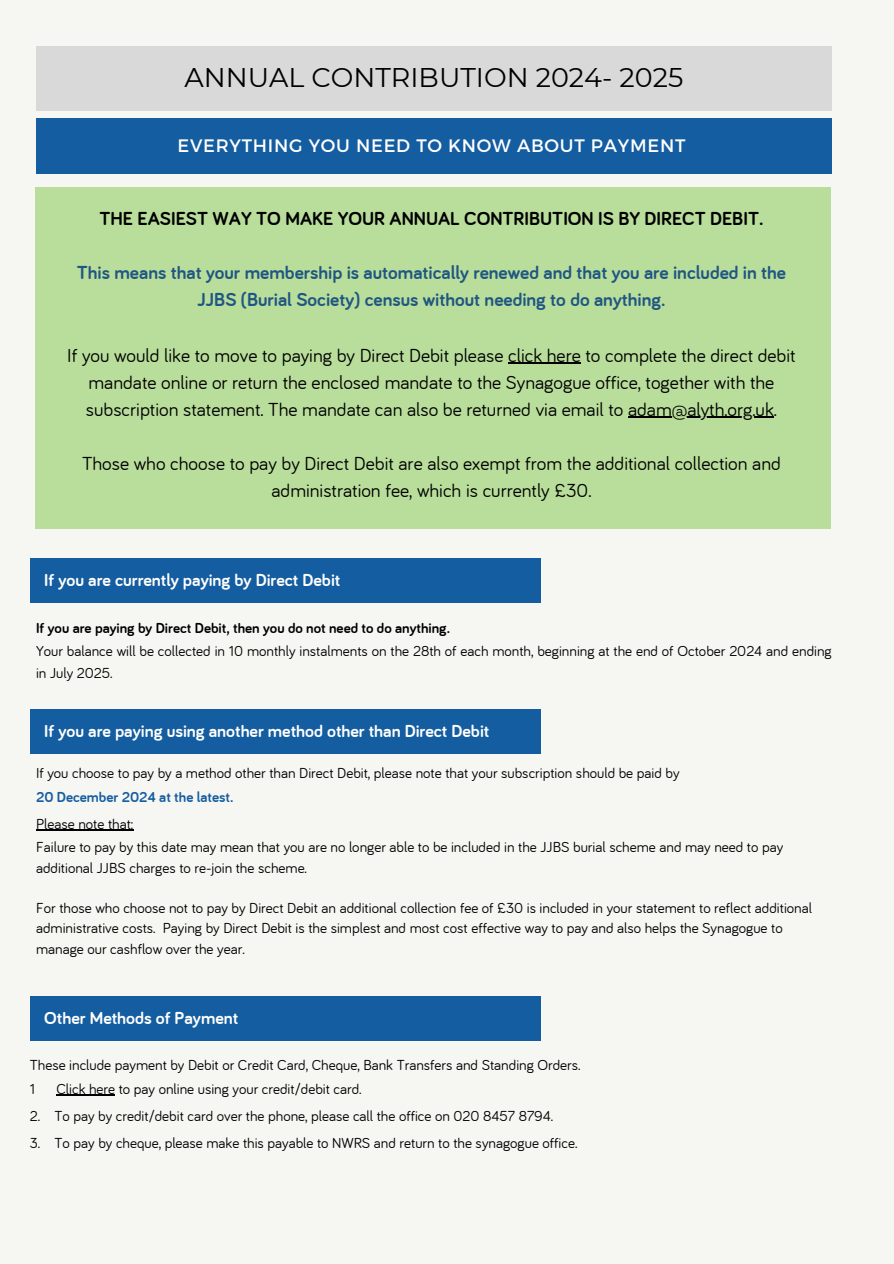
<style>
.page{position:relative;width:894px;height:1264px;background:#fff}
.page>*{position:absolute;margin:0;border:0;box-sizing:border-box;transform-origin:0 0}
.t1{font:27px "Montserrat";color:#000}
.t2{font:19.5px/27px "Bariol";color:#000;text-align:center}
.t3{font:700 19.5px/27px "Bariol";color:#205682;text-align:center}
.t4{font:700 19.5px "Bariol";color:#000}
.t5{font:700 18px "Bariol";color:#fff}
.t6{font:18px "Montserrat";letter-spacing:.04em;color:#fff}
.t7{font:15px/20.2px "Bariol";color:#000}
.t8{font:700 15px "Bariol";color:#000}
.t9{font:700 15px "Bariol";color:#145da0}
</style>
<div class="page">
<div style="left:0;top:0;width:893px;height:1263px;background:#f6f6f2"></div>
<div style="left:36px;top:47px;width:795px;height:64px;background:#d9d9d9"></div>
<div style="left:36px;top:118px;width:795px;height:56px;background:#145da0"></div>
<div style="left:36px;top:188px;width:794px;height:341px;background:#b9de9b"></div>
<div style="left:30px;top:558px;width:510px;height:45px;background:#145da0"></div>
<hr style="left:508px;top:362px;width:72px;height:2px;background:#000">
<hr style="left:627px;top:416px;width:146px;height:2px;background:#000">
<div style="left:30px;top:709px;width:510px;height:44px;background:#145da0"></div>
<hr style="left:36px;top:829px;width:97px;height:2px;background:#000">
<div style="left:30px;top:995px;width:510px;height:45px;background:#145da0"></div>
<hr style="left:56px;top:1094px;width:59px;height:1px;background:#000">
<h1 class="t1" style="left:184px;top:61px;width:500px">ANNUAL CONTRIBUTION 2024- 2025</h1>
<h3 class="t6" style="left:177px;top:134px;width:509px">EVERYTHING YOU NEED TO KNOW ABOUT PAYMENT</h3>
<h2 class="t4" style="left:99px;top:205px;width:665px">THE EASIEST WAY TO MAKE YOUR ANNUAL CONTRIBUTION IS BY DIRECT DEBIT.</h2>
<h4 class="t3" style="left:77px;top:259px;width:710px">This means that your membership is automatically renewed and that you are included in the<br>JJBS (Burial Society) census without needing to do anything.</h4>
<h5 class="t2" style="left:67px;top:341px;width:729px">If you would like to move to paying by Direct Debit please click here to complete the direct debit mandate online or return the enclosed mandate to the Synagogue office, together with the subscription statement. The mandate can also be returned via email to adam@alyth.org.uk.</h5>
<h5 class="t2" style="left:82px;top:449px;width:700px">Those who choose to pay by Direct Debit are also exempt from the additional collection and administration fee, which is currently £30.</h5>
<h4 class="t5" style="left:44px;top:568px;width:297px">If you are currently paying by Direct Debit</h4>
<p class="t8" style="left:36px;top:617px;width:415px">If you are paying by Direct Debit, then you do not need to do anything.</p>
<p class="t7" style="left:36px;top:638px;width:797px;line-height:22.5px">Your balance will be collected in 10 monthly instalments on the 28th of each month, beginning at the end of October 2024 and ending in July 2025.</p>
<h4 class="t5" style="left:44px;top:718px;width:446px">If you are paying using another method other than Direct Debit</h4>
<p class="t7" style="left:36px;top:762px;width:644px">If you choose to pay by a method other than Direct Debit, please note that your subscription should be paid by</p>
<p class="t9" style="left:36px;top:786px;width:199px">20 December 2024 at the latest.</p>
<p class="t7" style="left:36px;top:813px;width:99px">Please note that:</p>
<p class="t7" style="left:36px;top:836px;width:748px">Failure to pay by this date may mean that you are no longer able to be included in the JJBS burial scheme and may need to pay additional JJBS charges to re-join the scheme.</p>
<p class="t7" style="left:36px;top:897px;width:777px">For those who choose not to pay by Direct Debit an additional collection fee of £30 is included in your statement to reflect additional administrative costs. Paying by Direct Debit is the simplest and most cost effective way to pay and also helps the Synagogue to manage our cashflow over the year.</p>
<h4 class="t5" style="left:44px;top:1005px;width:195px">Other Methods of Payment</h4>
<p class="t7" style="left:30px;top:1054px;width:552px">These include payment by Debit or Credit Card, Cheque, Bank Transfers and Standing Orders.</p>
<p class="t7" style="left:30px;top:1077px;width:7px">1</p>
<p class="t7" style="left:56px;top:1077px;width:306px">Click here to pay online using your credit/debit card.</p>
<p class="t7" style="left:30px;top:1104px;width:525px">2. To pay by credit/debit card over the phone, please call the office on 020 8457 8794.</p>
<p class="t7" style="left:30px;top:1131px;width:549px">3. To pay by cheque, please make this payable to NWRS and return to the synagogue office.</p>
</div>
